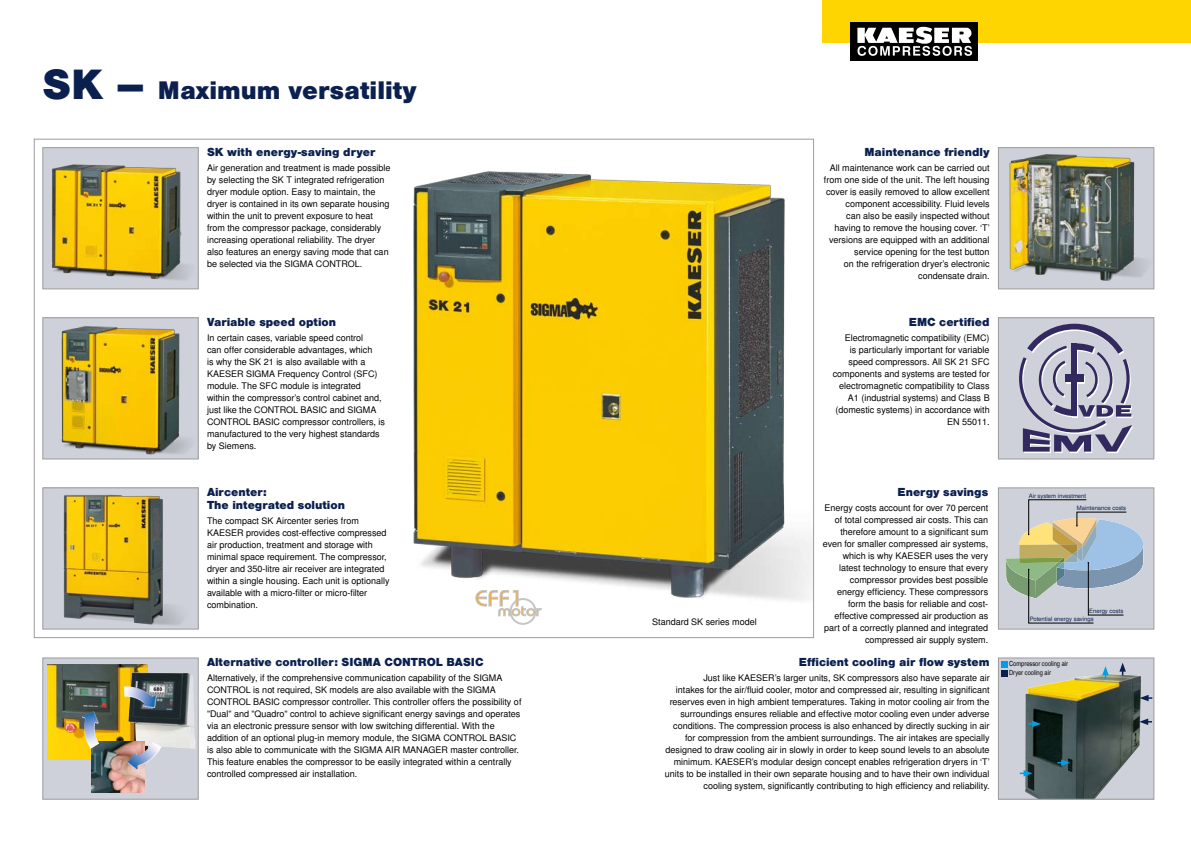
<style>
.page{position:relative;width:1191px;height:842px;background:#fff}
.page>*{position:absolute;margin:0;border:0;box-sizing:border-box;transform-origin:0 0}
.t1{font:900 24px "Nimbus San L";color:#0c2050}
.t2{font:900 11px/13px "Nimbus San L";color:#0c2050}
.t3{font:9px/12px "Nimbus San L";color:#000}
.t4{font:7px/9px "Nimbus San L Reg Con";color:#000}
.t5{font:5.9px/12.6px "Nimbus San L";color:#0c2050}
.s1{font-size:40px}
</style>
<div class="page">
<img style="left:413px;top:171px;width:399px;height:454px">
<div style="left:43px;top:148px;width:155px;height:141px;background:#ced1d9"></div>
<img style="left:52px;top:164px;width:136px;height:116px">
<div style="left:43px;top:147px;width:155px;height:142px;border:1px solid #9c9c9c"></div>
<img style="left:45px;top:490px;width:151px;height:137px">
<div style="left:43px;top:488px;width:155px;height:141px;border:1px solid #9c9c9c"></div>
<div style="left:43px;top:658px;width:155px;height:141px;background:#ced1d9;border:1px solid #9c9c9c"></div>
<div style="left:998px;top:318px;width:155px;height:141px;background:#ced1d9"></div>
<svg style="left:1019px;top:324px;width:114px;height:129px"></svg>
<div style="left:998px;top:317px;width:156px;height:142px;border:1px solid #9c9c9c"></div>
<div style="left:822px;top:0;width:369px;height:43px;background:#ffd500"></div>
<div style="left:850px;top:22px;width:128px;height:39px;background:#000"></div>
<svg style="left:857px;top:26px;width:115px;height:30px"></svg>
<img style="left:47px;top:665px;width:100px;height:95px">
<img style="left:128px;top:672px;width:67px;height:77px">
<img style="left:92px;top:741px;width:52px;height:52px">
<svg style="left:124px;top:686px;width:2px;height:8px"></svg>
<div style="left:998px;top:658px;width:155px;height:141px;background:#ced1d9"></div>
<img style="left:1025px;top:674px;width:116px;height:123px">
<div style="left:998px;top:658px;width:156px;height:141px;border:1px solid #9c9c9c"></div>
<svg style="left:1139px;top:695px;width:13px;height:6px"></svg>
<svg style="left:1139px;top:718px;width:13px;height:7px"></svg>
<svg style="left:1119px;top:663px;width:7px;height:12px"></svg>
<svg style="left:1102px;top:666px;width:6px;height:13px"></svg>
<svg style="left:1028px;top:721px;width:13px;height:6px"></svg>
<svg style="left:1019px;top:770px;width:13px;height:6px"></svg>
<svg style="left:1057px;top:759px;width:13px;height:7px"></svg>
<div style="left:1000px;top:660px;width:7px;height:7px;background:#009fe3"></div>
<div style="left:1000px;top:670px;width:7px;height:7px;background:#0c2050"></div>
<div style="left:998px;top:488px;width:156px;height:141px;background:#ced1d9;border:1px solid #9c9c9c"></div>
<div style="left:509px;top:598px;width:27px;height:27px;border:2px solid #c5c5c6;border-radius:50%"></div>
<svg style="left:476px;top:590px;width:65px;height:26px"></svg>
<div style="left:43px;top:318px;width:155px;height:141px;background:#ced1d9"></div>
<img style="left:61px;top:326px;width:128px;height:129px">
<div style="left:43px;top:317px;width:155px;height:142px;border:1px solid #9c9c9c"></div>
<img style="left:1003px;top:149px;width:149px;height:138px">
<div style="left:998px;top:147px;width:156px;height:142px;border:1px solid #9c9c9c"></div>
<svg style="left:1006px;top:499px;width:137px;height:124px"></svg>
<h1 class="t1" style="left:43px;top:76px;width:376px"><span class="s1">SK –</span> Maximum versatility</h1>
<p class="t2" style="left:207px;top:146px;width:170px">SK with energy-saving dryer</p>
<p class="t3" style="left:207px;top:162px;width:185px">Air generation and treatment is made possible by selecting the SK T integrated refrigeration dryer module option. Easy to maintain, the dryer is contained in its own separate housing within the unit to prevent exposure to heat from the compressor package, considerably increasing operational reliability. The dryer also features an energy saving mode that can be selected via the SIGMA CONTROL.</p>
<p class="t2" style="left:207px;top:316px;width:131px">Variable speed option</p>
<p class="t3" style="left:207px;top:332px;width:180px">In certain cases, variable speed control<br>can offer considerable advantages, which<br>is why the SK 21 is also available with a KAESER SIGMA Frequency Control (SFC) module. The SFC module is integrated within the compressor’s control cabinet and, just like the CONTROL BASIC and SIGMA CONTROL BASIC compressor controllers, is manufactured to the very highest standards by Siemens.</p>
<p class="t2" style="left:207px;top:486px;width:140px">Aircenter:<br>The integrated solution</p>
<p class="t3" style="left:207px;top:515px;width:184px">The compact SK Aircenter series from KAESER provides cost-effective compressed air production, treatment and storage with minimal space requirement. The compressor, dryer and 350-litre air receiver are integrated within a single housing. Each unit is optionally available with a micro-filter or micro-filter combination.</p>
<p class="t2" style="left:207px;top:656px;width:278px">Alternative controller: SIGMA CONTROL BASIC</p>
<p class="t3" style="left:207px;top:672px;width:316px">Alternatively, if the comprehensive communication capability of the SIGMA CONTROL is not required, SK models are also available with the SIGMA CONTROL BASIC compressor controller. This controller offers the possibility of ”Dual” and ”Quadro” control to achieve significant energy savings and operates via an electronic pressure sensor with low switching differential. With the addition of an optional plug-in memory module, the SIGMA CONTROL BASIC is also able to communicate with the SIGMA AIR MANAGER master controller.<br>This feature enables the compressor to be easily integrated within a centrally controlled compressed air installation.</p>
<p class="t2" style="left:864px;top:146px;width:127px">Maintenance friendly</p>
<p class="t3" style="left:824px;top:162px;width:167px;text-align:right">All maintenance work can be carried out from one side of the unit. The left housing cover is easily removed to allow excellent component accessibility. Fluid levels<br>can also be easily inspected without having to remove the housing cover. ‘T’ versions are equipped with an additional service opening for the test button<br>on the refrigeration dryer’s electronic condensate drain.</p>
<p class="t2" style="left:909px;top:316px;width:82px">EMC certified</p>
<p class="t3" style="left:833px;top:332px;width:158px;text-align:right">Electromagnetic compatibility (EMC)<br>is particularly important for variable speed compressors. All SK 21 SFC components and systems are tested for electromagnetic compatibility to Class A1 (industrial systems) and Class B (domestic systems) in accordance with EN 55011.</p>
<p class="t3" style="left:652px;top:616px;width:106px">Standard SK series model</p>
<p class="t2" style="left:897px;top:486px;width:92px">Energy savings</p>
<p class="t3" style="left:823px;top:502px;width:167px;text-align:right">Energy costs account for over 70 percent of total compressed air costs. This can therefore amount to a significant sum even for smaller compressed air systems, which is why KAESER uses the very latest technology to ensure that every compressor provides best possible energy efficiency. These compressors form the basis for reliable and cost&shy;effective compressed air production as part of a correctly planned and integrated compressed air supply system.</p>
<p class="t2" style="left:799px;top:656px;width:192px">Efficient cooling air flow system</p>
<p class="t3" style="left:665px;top:672px;width:326px;text-align:right">Just like KAESER’s larger units, SK compressors also have separate air<br>intakes for the air/fluid cooler, motor and compressed air, resulting in significant reserves even in high ambient temperatures. Taking in motor cooling air from the surroundings ensures reliable and effective motor cooling even under adverse conditions. The compression process is also enhanced by directly sucking in air for compression from the ambient surroundings. The air intakes are specially designed to draw cooling air in slowly in order to keep sound levels to an absolute minimum. KAESER’s modular design concept enables refrigeration dryers in ‘T’ units to be installed in their own separate housing and to have their own individual cooling system, significantly contributing to high efficiency and reliability.</p>
<p class="t5" style="left:1077px;top:490px;width:51px;text-indent:-48px">Air system investment<br>Maintenance costs</p>
<p class="t5" style="left:1089px;top:605px;width:36px">Energy costs</p>
<p class="t5" style="left:1029px;top:613px;width:66px">Potential energy savings</p>
<p class="t4" style="left:1009px;top:659px;width:60px">Compressor cooling air<br>Dryer cooling air</p>
</div>
